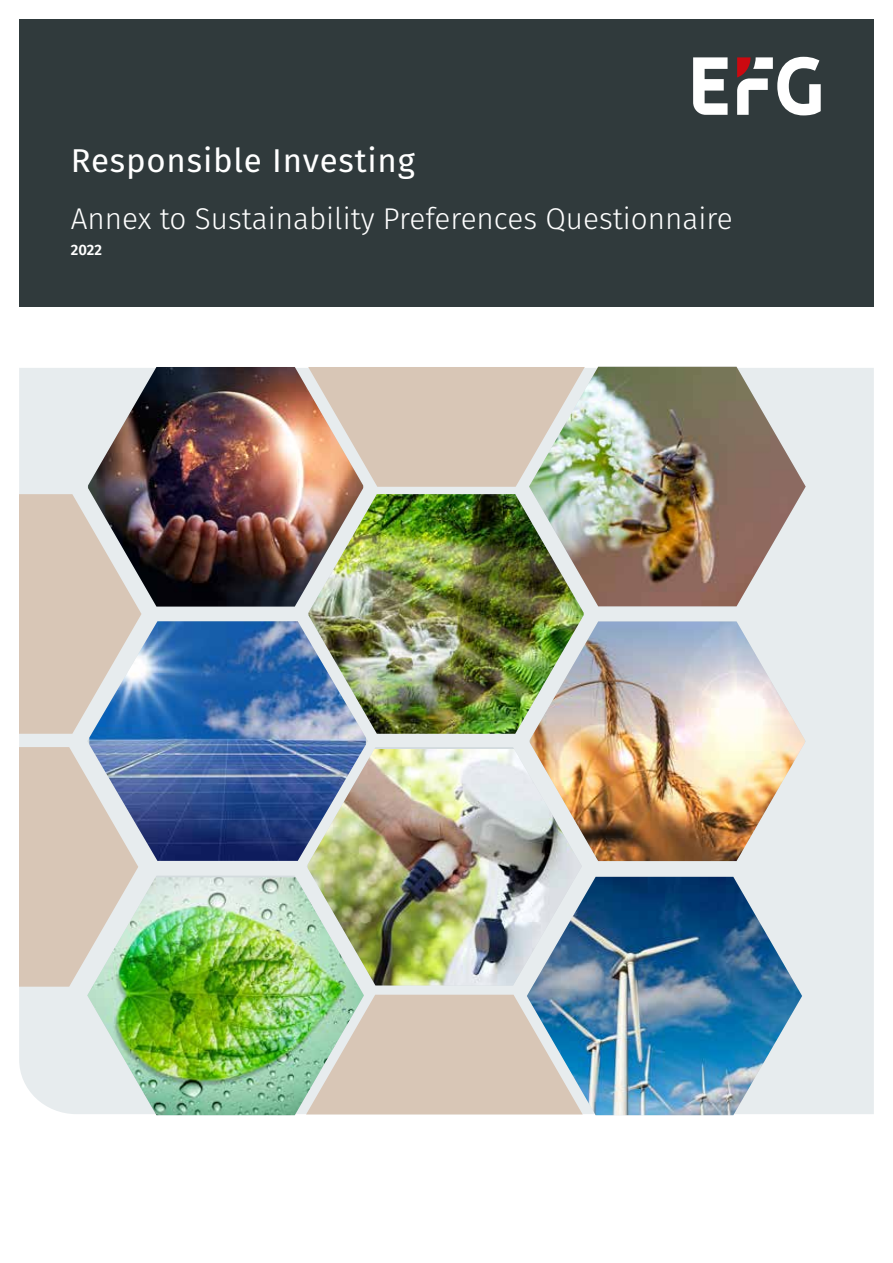
<style>
.page{position:relative;width:893px;height:1263px;background:#fff}
.page>*{position:absolute;margin:0;border:0;box-sizing:border-box;transform-origin:0 0}
.t1{font:33px "Fira Sans";letter-spacing:.025em;color:#fff}
.t2{font:300 30px "Fira Sans";color:#fff}
.t3{font:600 15px "Fira Sans";color:#fff}
</style>
<div class="page">
<div style="left:19px;top:19px;width:855px;height:287px;background:#303a3c"></div>
<svg style="left:693px;top:57px;width:35px;height:58px"></svg>
<svg style="left:737px;top:57px;width:84px;height:58px"></svg>
<div style="left:19px;top:368px;width:855px;height:746px;background:#e7ecee"></div>
<img style="left:89px;top:621px;width:277px;height:240px">
<img style="left:530px;top:621px;width:275px;height:240px">
<img style="left:529px;top:367px;width:277px;height:239px">
<img style="left:308px;top:494px;width:276px;height:240px">
<img style="left:308px;top:749px;width:274px;height:236px">
<img style="left:88px;top:367px;width:275px;height:239px">
<img style="left:87px;top:877px;width:277px;height:238px">
<img style="left:527px;top:877px;width:275px;height:238px">
<svg style="left:19px;top:494px;width:122px;height:240px"></svg>
<svg style="left:306px;top:995px;width:277px;height:119px"></svg>
<svg style="left:308px;top:367px;width:277px;height:120px"></svg>
<svg style="left:19px;top:747px;width:119px;height:240px"></svg>
<p class="t1" style="left:71px;top:135px;width:346px">Responsible Investing</p>
<p class="t2" style="left:71px;top:197px;width:663px">Annex to Sustainability Preferences Questionnaire</p>
<p class="t3" style="left:71px;top:238px;width:33px">2022</p>
</div>
